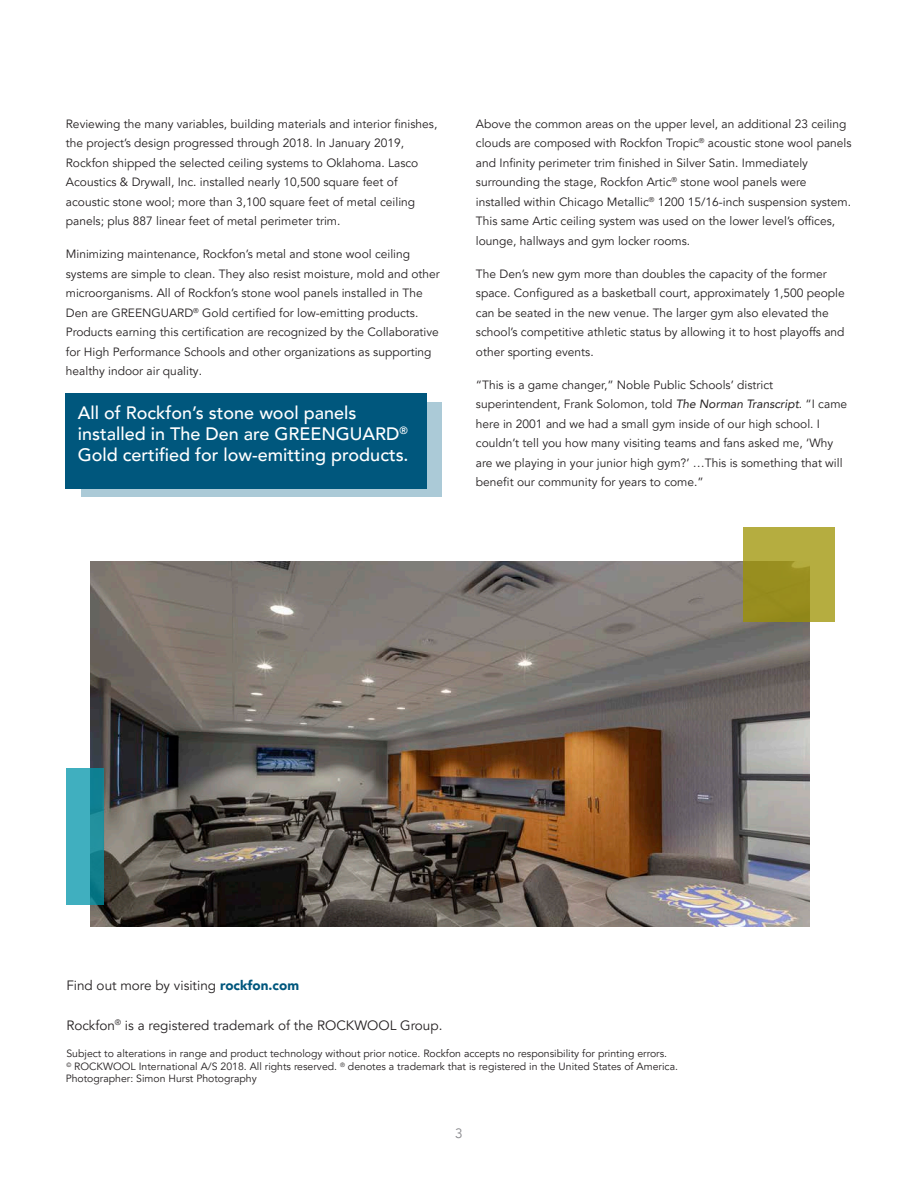
<style>
.page{position:relative;width:918px;height:1188px;background:#fff}
.page>*{position:absolute;margin:0;border:0;box-sizing:border-box;transform-origin:0 0}
.t1{font:500 18px/21px "Avenir LT Pro";color:#fff}
.New_Brand_Back_Cover{font:13.5px "Avenir LT Pro";color:#231f20}
.New_Brand_Intro_Copy{font:13.5px "Avenir LT Pro";color:#231f20}
.t2{font:13.5px "Avenir LT Pro";color:#88888c}
.t3{font:12px/19.5px "Avenir LT Pro";color:#231f20}
.New_Brand_Back_Cover-2{font:10.5px/13.5px "Avenir LT Pro";color:#231f20}
.Body_Copy{font:10.5px "Avenir LT Pro";color:#231f20}
.s1{font-style:italic}
.s2{font-weight:900;color:#00577d}
</style>
<div class="page">
<img style="left:90px;top:561px;width:720px;height:365px">
<svg style="left:66px;top:768px;width:38px;height:136px;fill:#40afbf"></svg>
<svg style="left:743px;top:527px;width:92px;height:95px;fill:#b5ad40"></svg>
<div style="left:82px;top:402px;width:360px;height:95px;background:#abcad7"></div>
<div style="left:66px;top:393px;width:361px;height:96px;background:#00577d"></div>
<p class="t3" style="left:66px;top:114px;width:373px">Reviewing the many variables, building materials and interior finishes, the project’s design progressed through 2018. In January 2019, Rockfon shipped the selected ceiling systems to Oklahoma. Lasco Acoustics &amp; Drywall, Inc. installed nearly 10,500 square feet of acoustic stone wool; more than 3,100 square feet of metal ceiling panels; plus 887 linear feet of metal perimeter trim.</p>
<p class="t3" style="left:66px;top:245px;width:375px">Minimizing maintenance, Rockfon’s metal and stone wool ceiling systems are simple to clean. They also resist moisture, mold and other microorganisms. All of Rockfon’s stone wool panels installed in The Den are GREENGUARD<sup>®</sup> Gold certified for low-emitting products.<br>Products earning this certification are recognized by the Collaborative for High Performance Schools and other organizations as supporting healthy indoor air quality.</p>
<p class="t1" style="left:78px;top:402px;width:332px">All of Rockfon’s stone wool panels installed in The Den are GREENGUARD<sup>®<br></sup>Gold certified for low-emitting products.</p>
<p class="t3" style="left:476px;top:114px;width:377px">Above the common areas on the upper level, an additional 23 ceiling clouds are composed with Rockfon Tropic<sup>®</sup> acoustic stone wool panels and Infinity perimeter trim finished in Silver Satin. Immediately surrounding the stage, Rockfon Artic<sup>®</sup> stone wool panels were installed within Chicago Metallic<sup>®</sup> 1200 15/16-inch suspension system.<br>This same Artic ceiling system was used on the lower level’s offices, lounge, hallways and gym locker rooms.</p>
<p class="t3" style="left:476px;top:264px;width:370px">The Den’s new gym more than doubles the capacity of the former space. Configured as a basketball court, approximately 1,500 people can be seated in the new venue. The larger gym also elevated the school’s competitive athletic status by allowing it to host playoffs and other sporting events.</p>
<p class="t3" style="left:476px;top:375px;width:373px">“This is a game changer,” Noble Public Schools’ district superintendent, Frank Solomon, told <span class="s1">The Norman Transcript</span>. “I came here in 2001 and we had a small gym inside of our high school. I couldn’t tell you how many visiting teams and fans asked me, ‘Why are we playing in your junior high gym?’ …This is something that will benefit our community for years to come.”</p>
<p class="New_Brand_Intro_Copy" style="left:66px;top:977px;width:234px">Find out more by visiting <span class="s2">rockfon.com</span></p>
<p class="New_Brand_Back_Cover" style="left:66px;top:1017px;width:378px">Rockfon<sup>®</sup> is a registered trademark of the ROCKWOOL Group.</p>
<p class="New_Brand_Back_Cover-2" style="left:66px;top:1047px;width:613px">Subject to alterations in range and product technology without prior notice. Rockfon accepts no responsibility for printing errors.<br><sup>©</sup> ROCKWOOL International A/S 2018. All rights reserved. <sup>®</sup> denotes a trademark that is registered in the United States of America.</p>
<p class="Body_Copy" style="left:66px;top:1072px;width:193px">Photographer: Simon Hurst Photography</p>
<p class="t2" style="left:455px;top:1126px;width:9px">3</p>
</div>
